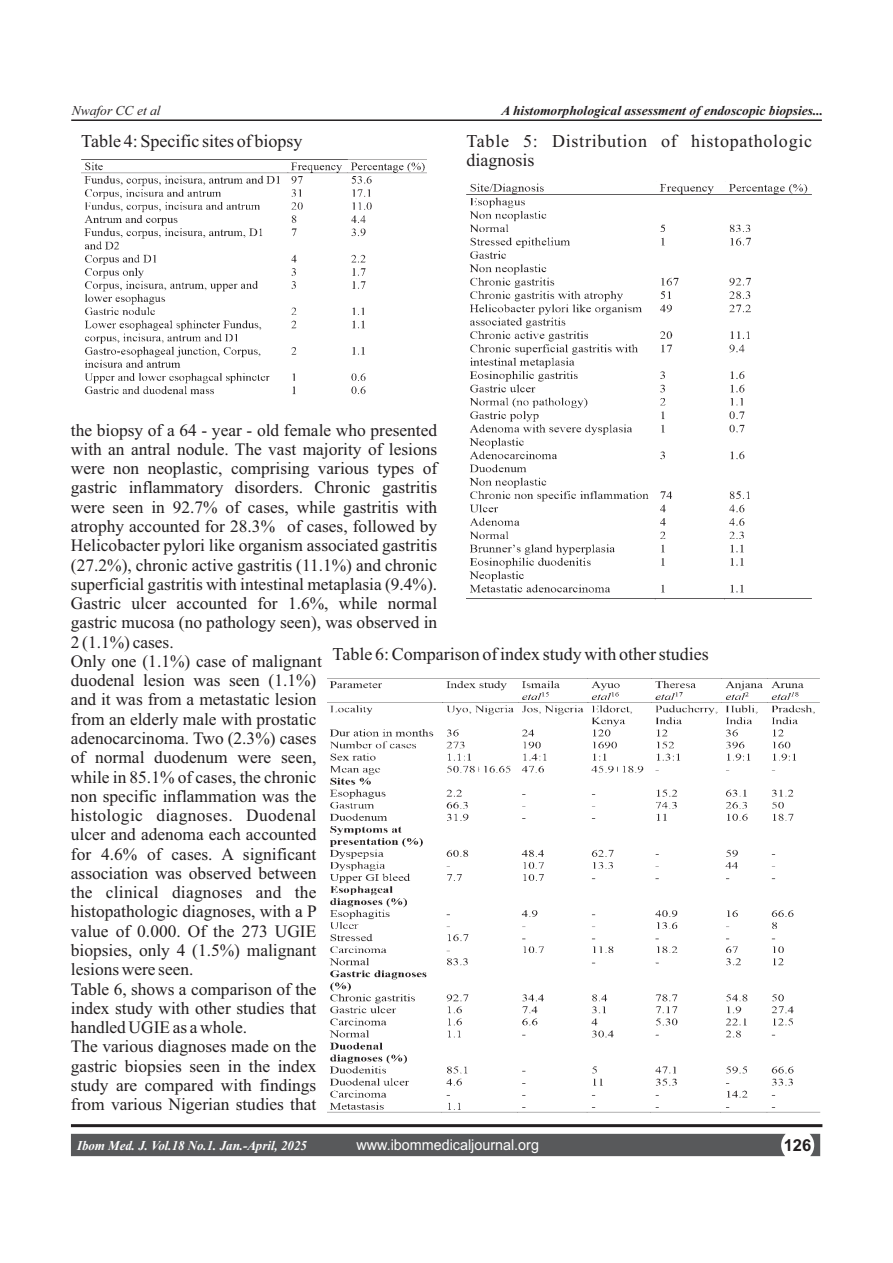
<style>
.page{position:relative;width:893px;height:1263px;background:#fff}
.page>*{position:absolute;margin:0;border:0;box-sizing:border-box;transform-origin:0 0}
.t1{font:18px "Times New Roman";color:#231f20}
.t2{font:18px/20px "Times New Roman";letter-spacing:.04em;color:#231f20}
.t3{font:17.4px/19.2px "Times New Roman";color:#231f20}
.t4{font:700 16.5px "Arial";color:#231f20}
.t5{font:15px "Arial";color:#fff;scale:.96 1}
.t6{font:italic 700 13.5px "Times New Roman";color:#231f20}
.t7{font:italic 700 13.5px "Times New Roman";color:#fff;scale:.96 1}
.t8{font:italic 13.5px "Times New Roman";color:#231f20}
</style>
<div class="page">
<hr style="left:71px;top:119px;width:751px;height:2px;background:#231f20">
<hr style="left:71px;top:1124px;width:751px;height:3px;background:#231f20">
<div style="left:71px;top:1134px;width:749px;height:22px;background:#58595b"></div>
<img style="left:81px;top:159px;width:346px;height:236px">
<img style="left:466px;top:181px;width:346px;height:418px">
<img style="left:327px;top:678px;width:493px;height:435px">
<p class="t8" style="left:72px;top:106px;width:90px">Nwafor CC et al</p>
<p class="t6" style="left:501px;top:106px;width:323px">A histomorphological assessment of endoscopic biopsies...</p>
<p class="t1" style="left:81px;top:134px;width:223px">Table 4: Specific sites of biopsy</p>
<p class="t2" style="left:466px;top:132px;width:347px">Table 5: Distribution of histopathologic diagnosis</p>
<p class="t3" style="left:71px;top:422px;width:368px">the biopsy of a 64 - year - old female who presented with an antral nodule. The vast majority of lesions were non neoplastic, comprising various types of gastric inflammatory disorders. Chronic gastritis were seen in 92.7% of cases, while gastritis with atrophy accounted for 28.3% of cases, followed by Helicobacter pylori like organism associated gastritis (27.2%), chronic active gastritis (11.1%) and chronic superficial gastritis with intestinal metaplasia (9.4%).<br>Gastric ulcer accounted for 1.6%, while normal gastric mucosa (no pathology seen), was observed in 2 (1.1%) cases.<br>Only one (1.1%) case of malignant<br>duodenal lesion was seen (1.1%)<br>and it was from a metastatic lesion<br>from an elderly male with prostatic adenocarcinoma. Two (2.3%) cases<br>of normal duodenum were seen,<br>while in 85.1% of cases, the chronic<br>non specific inflammation was the<br>histologic diagnoses. Duodenal<br>ulcer and adenoma each accounted<br>for 4.6% of cases. A significant<br>association was observed between<br>the clinical diagnoses and the<br>histopathologic diagnoses, with a P<br>value of 0.000. Of the 273 UGIE<br>biopsies, only 4 (1.5%) malignant<br>lesions were seen.<br>Table 6, shows a comparison of the<br>index study with other studies that<br>handled UGIE as a whole.<br>The various diagnoses made on the<br>gastric biopsies seen in the index<br>study are compared with findings<br>from various Nigerian studies that</p>
<p class="t1" style="left:333px;top:648px;width:378px">Table 6: Comparison of index study with other studies</p>
<p class="t7" style="left:77px;top:1141px;width:241px">Ibom Med. J. Vol.18 No.1. Jan.-April, 2025</p>
<p class="t5" style="left:356px;top:1139px;width:192px">www.ibommedicaljournal.org</p>
<p class="t4" style="left:784px;top:1139px;width:29px">126</p>
</div>
